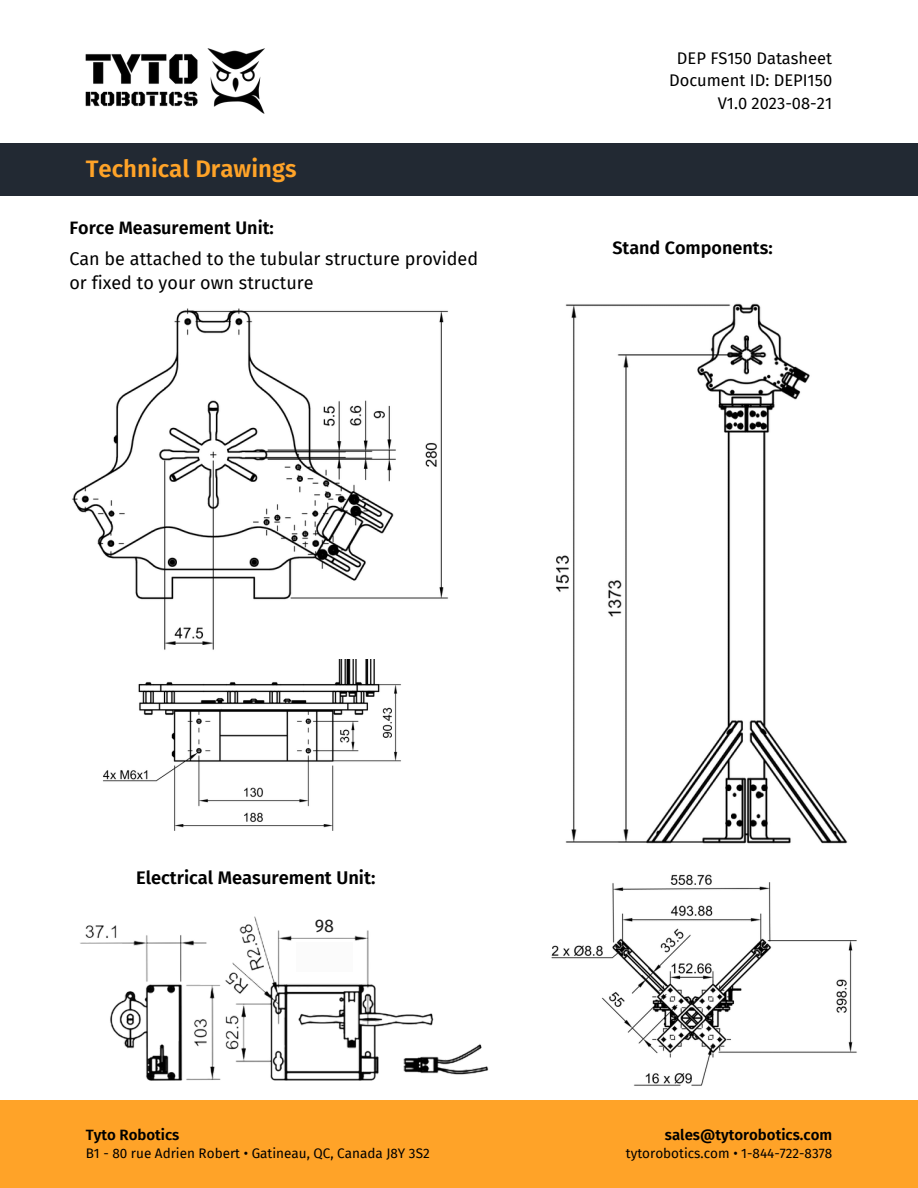
<style>
.page{position:relative;width:918px;height:1188px;background:#fff}
.page>*{position:absolute;margin:0;border:0;box-sizing:border-box;transform-origin:0 0}
.t1{font:600 24px "Fira Sans";color:#ffa328}
.t2{font:600 18.3px "Fira Sans";color:#000}
.t3{font:18px/24.8px "Fira Sans";color:#000}
.t4{font:600 18px "Fira Sans";color:#000}
.t5{font:18px "Fira Sans";color:#1f1f1f}
.t6{font:16.5px "Fira Sans";color:#000}
.t7{font:600 15px "Fira Sans";color:#000}
.t8{font:13.5px "Fira Sans";color:#000}
</style>
<div class="page">
<div style="left:0;top:1101px;width:918px;height:87px;background:#ffa328"></div>
<img style="left:86px;top:49px;width:179px;height:65px">
<div style="left:0;top:144px;width:918px;height:52px;background:#222933"></div>
<img style="left:103px;top:659px;width:298px;height:172px">
<img style="left:556px;top:303px;width:292px;height:541px">
<img style="left:72px;top:308px;width:377px;height:342px">
<img style="left:80px;top:916px;width:409px;height:165px">
<img style="left:551px;top:874px;width:306px;height:212px">
<div style="left:296px;top:942px;width:57px;height:29px;background:#fbfbfb"></div>
<p class="t1" style="left:86px;top:155px;width:212px">Technical Drawings</p>
<p class="t4" style="left:69px;top:217px;width:206px">Force Measurement Unit:</p>
<p class="t3" style="left:69px;top:246px;width:410px">Can be attached to the tubular structure provided or fixed to your own structure</p>
<p class="t6" style="left:677px;top:49px;width:157px">DEP FS150 Datasheet</p>
<p class="t6" style="left:669px;top:71px;width:165px">Document ID: DEPI150</p>
<p class="t6" style="left:718px;top:94px;width:116px">V1.0 2023-08-21</p>
<p class="t4" style="left:612px;top:237px;width:162px">Stand Components:</p>
<p class="t2" style="left:136px;top:867px;width:241px">Electrical Measurement Unit:</p>
<p class="t5" style="left:315px;top:916px;width:21px">98</p>
<p class="t7" style="left:86px;top:1126px;width:95px">Tyto Robotics</p>
<p class="t8" style="left:86px;top:1145px;width:345px">B1 - 80 rue Adrien Robert • Gatineau, QC, Canada J8Y 3S2</p>
<p class="t7" style="left:665px;top:1126px;width:169px">sales@tytorobotics.com</p>
<p class="t8" style="left:626px;top:1145px;width:208px">tytorobotics.com • 1-844-722-8378</p>
</div>
